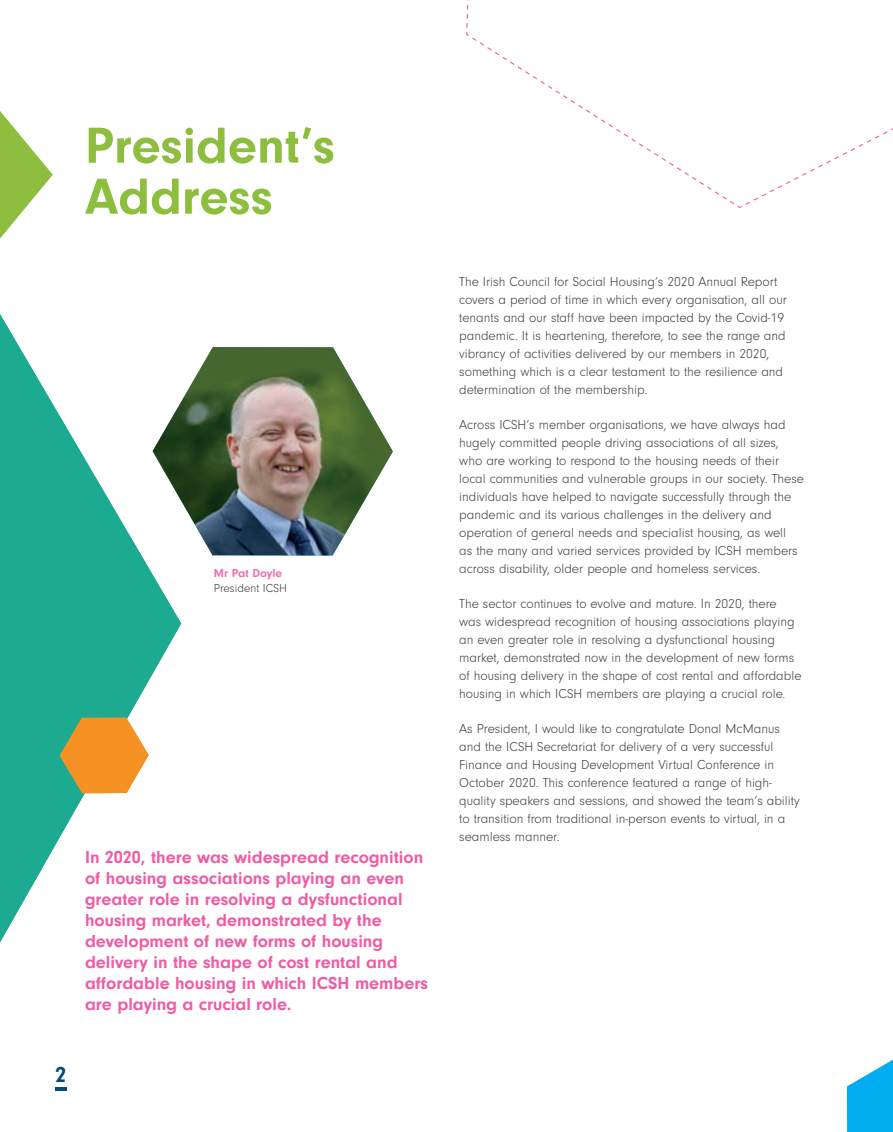
<style>
.page{position:relative;width:893px;height:1132px;background:#fff}
.page>*{position:absolute;margin:0;border:0;box-sizing:border-box;transform-origin:0 0}
.t1{font:700 52.5px/51px "Neuzeit Gro";color:#8dbe3e}
.t2{font:700 22.5px "Neuzeit Gro";color:#014c7e}
.t3{font:700 18px/21px "Neuzeit Gro";color:#ef5ca3}
.t4{font:300 13.5px/18px "Neuzeit Gro";color:#3e3e3f}
.t5{font:300 12px "Neuzeit Gro";color:#3e3e3f}
.t6{font:700 12px "Neuzeit Gro";color:#f16fab}
</style>
<div class="page">
<svg style="left:0;top:314px;width:181px;height:628px;fill:#1cab90"></svg>
<svg style="left:60px;top:717px;width:89px;height:76px;background:#dba24d"></svg>
<svg style="left:0;top:111px;width:53px;height:127px"></svg>
<svg style="left:745px;top:128px;width:148px;height:77px"></svg>
<svg style="left:466px;top:0;width:2px;height:28px"></svg>
<svg style="left:466px;top:32px;width:276px;height:176px"></svg>
<svg style="left:847px;top:1059px;width:46px;height:72px"></svg>
<svg style="left:55px;top:1087px;width:12px;height:3px"></svg>
<img style="left:153px;top:347px;width:240px;height:208px">
<h1 class="t1" style="left:85px;top:120px;width:251px">President’s<br>Address</h1>
<p class="t6" style="left:214px;top:566px;width:70px">Mr Pat Doyle</p>
<p class="t5" style="left:214px;top:581px;width:75px">President ICSH</p>
<p class="t3" style="left:85px;top:846px;width:345px">In 2020, there was widespread recognition of housing associations playing an even greater role in resolving a dysfunctional housing market, demonstrated by the development of new forms of housing delivery in the shape of cost rental and affordable housing in which ICSH members are playing a crucial role.</p>
<h2 class="t2" style="left:55px;top:1061px;width:13px">2</h2>
<p class="t4" style="left:459px;top:272px;width:329px">The Irish Council for Social Housing’s 2020 Annual Report covers a period of time in which every organisation, all our tenants and our staff have been impacted by the Covid-19 pandemic. It is heartening, therefore, to see the range and vibrancy of activities delivered by our members in 2020, something which is a clear testament to the resilience and determination of the membership.</p>
<p class="t4" style="left:459px;top:415px;width:346px">Across ICSH’s member organisations, we have always had hugely committed people driving associations of all sizes, who are working to respond to the housing needs of their local communities and vulnerable groups in our society. These individuals have helped to navigate successfully through the pandemic and its various challenges in the delivery and operation of general needs and specialist housing, as well<br>as the many and varied services provided by ICSH members across disability, older people and homeless services.</p>
<p class="t4" style="left:459px;top:594px;width:344px">The sector continues to evolve and mature. In 2020, there was widespread recognition of housing associations playing an even greater role in resolving a dysfunctional housing market, demonstrated now in the development of new forms of housing delivery in the shape of cost rental and affordable housing in which ICSH members are playing a crucial role.</p>
<p class="t4" style="left:459px;top:719px;width:342px">As President, I would like to congratulate Donal McManus and the ICSH Secretariat for delivery of a very successful Finance and Housing Development Virtual Conference in October 2020. This conference featured a range of high&shy;quality speakers and sessions, and showed the team’s ability to transition from traditional in-person events to virtual, in a seamless manner.</p>
</div>
